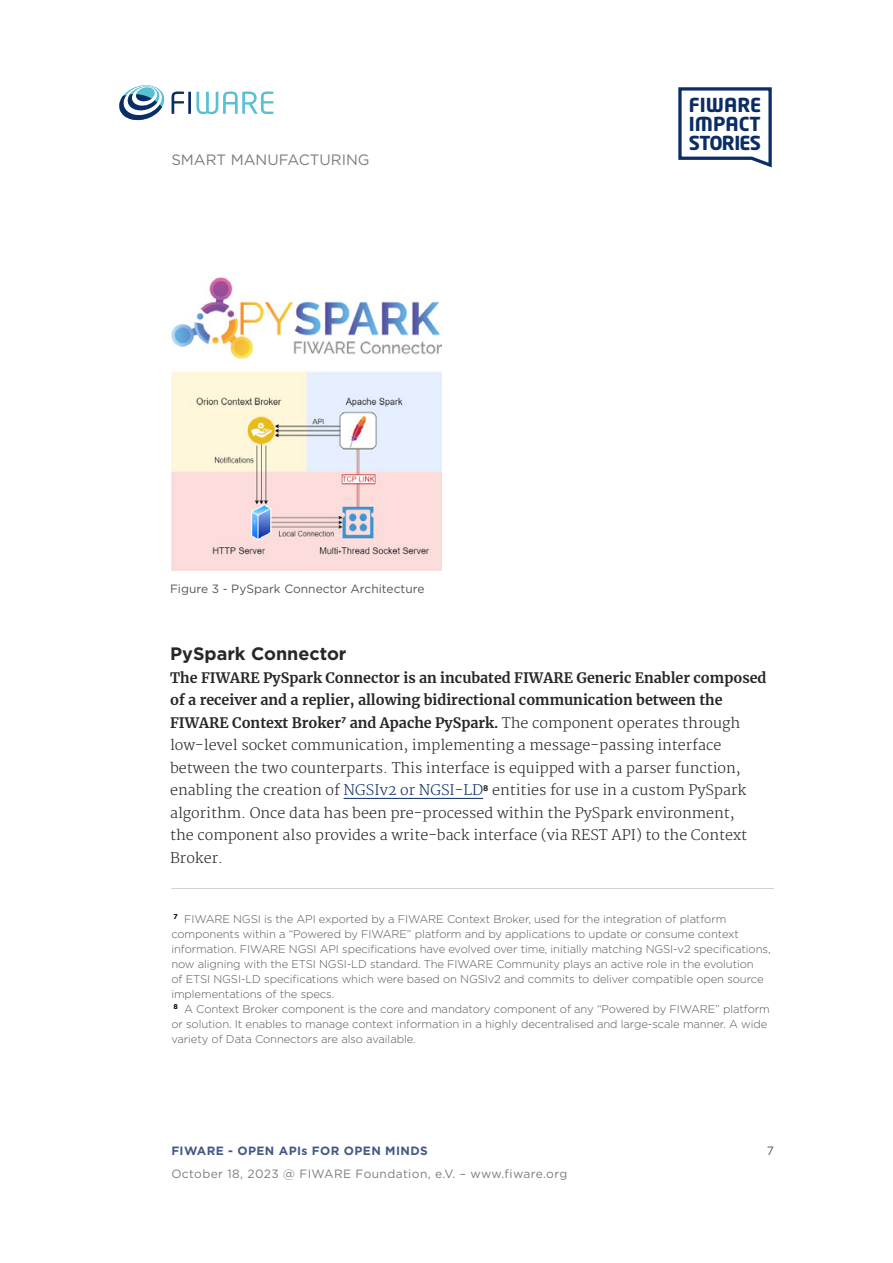
<style>
.page{position:relative;width:893px;height:1263px;background:#fff}
.page>*{position:absolute;margin:0;border:0;box-sizing:border-box;transform-origin:0 0}
.t1{font:700 19.05px/19px "Neo Tech Std";color:#0b2c65;text-align:justify}
.Title_Paragraph{font:700 18px "Gotham";color:#272727}
.t2{font:15px "Gotham";color:#7e7d7d}
.t3{font:300 14.25px/22.5px "Merriweather";color:#272727}
.t4{font:12px "Gotham";letter-spacing:.035em;color:#7e7d7d}
.t5{font:12px "Gotham";color:#565655}
.t6{font:700 12px "Gotham";letter-spacing:.035em;color:#435985}
.Note{font:300 11.25px/15px "Gotham";letter-spacing:-.01em;color:#565655}
.s1{font-weight:700}
.s2{color:#0b2c65}
</style>
<div class="page">
<hr style="left:344px;top:798px;width:139px;height:1px;background:#0b2c65">
<hr style="left:171px;top:888px;width:603px;height:1px;background:#d2d2d1">
<img style="left:171px;top:278px;width:271px;height:292px">
<svg style="left:119px;top:85px;width:45px;height:35px"></svg>
<svg style="left:172px;top:91px;width:12px;height:23px"></svg>
<hr style="left:188px;top:92px;width:3px;height:22px;background:#0b2c65">
<svg style="left:196px;top:91px;width:77px;height:23px"></svg>
<svg style="left:678px;top:87px;width:94px;height:81px"></svg>
<h3 class="t2" style="left:171px;top:150px;width:200px">SMART MANUFACTURING</h3>
<p class="t5" style="left:170px;top:581px;width:256px">Figure 3 - PySpark Connector Architecture</p>
<h1 class="t1" style="left:689px;top:95px;width:74px">FIWARE IMPACT STORIES</h1>
<p class="Title_Paragraph" style="left:170px;top:642px;width:178px">PySpark Connector</p>
<p class="t3" style="left:170px;top:667px;width:598px"><span class="s1">The FIWARE PySpark Connector is an incubated FIWARE Generic Enabler composed of a receiver and a replier, allowing bidirectional communication between the FIWARE Context Broker</span><sup>7</sup> <span class="s1">and Apache PySpark.</span> The component operates through low-level socket communication, implementing a message-passing interface between the two counterparts. This interface is equipped with a parser function, enabling the creation of <span class="s2">NGSIv2 or NGSI-LD</span><sup>8</sup> entities for use in a custom PySpark algorithm. Once data has been pre-processed within the PySpark environment,<br>the component also provides a write-back interface (via REST API) to the Context Broker.</p>
<p class="Note" style="left:171px;top:911px;width:601px"><sup>7</sup> FIWARE NGSI is the API exported by a FIWARE Context Broker, used for the integration of platform components within a “Powered by FIWARE” platform and by applications to update or consume context information. FIWARE NGSI API specifications have evolved over time, initially matching NGSI-v2 specifications, now aligning with the ETSI NGSI-LD standard. The FIWARE Community plays an active role in the evolution<br>of ETSI NGSI-LD specifications which were based on NGSIv2 and commits to deliver compatible open source implementations of the specs.<br><sup>8</sup> A Context Broker component is the core and mandatory component of any “Powered by FIWARE” platform or solution. It enables to manage context information in a highly decentralised and large-scale manner. A wide variety of Data Connectors are also available.</p>
<p class="t6" style="left:171px;top:1143px;width:258px">FIWARE - OPEN APIs FOR OPEN MINDS</p>
<p class="t4" style="left:171px;top:1166px;width:398px">October 18, 2023 @ FIWARE Foundation, e.V. – www.fiware.org</p>
<p class="t5" style="left:767px;top:1143px;width:9px">7</p>
</div>
